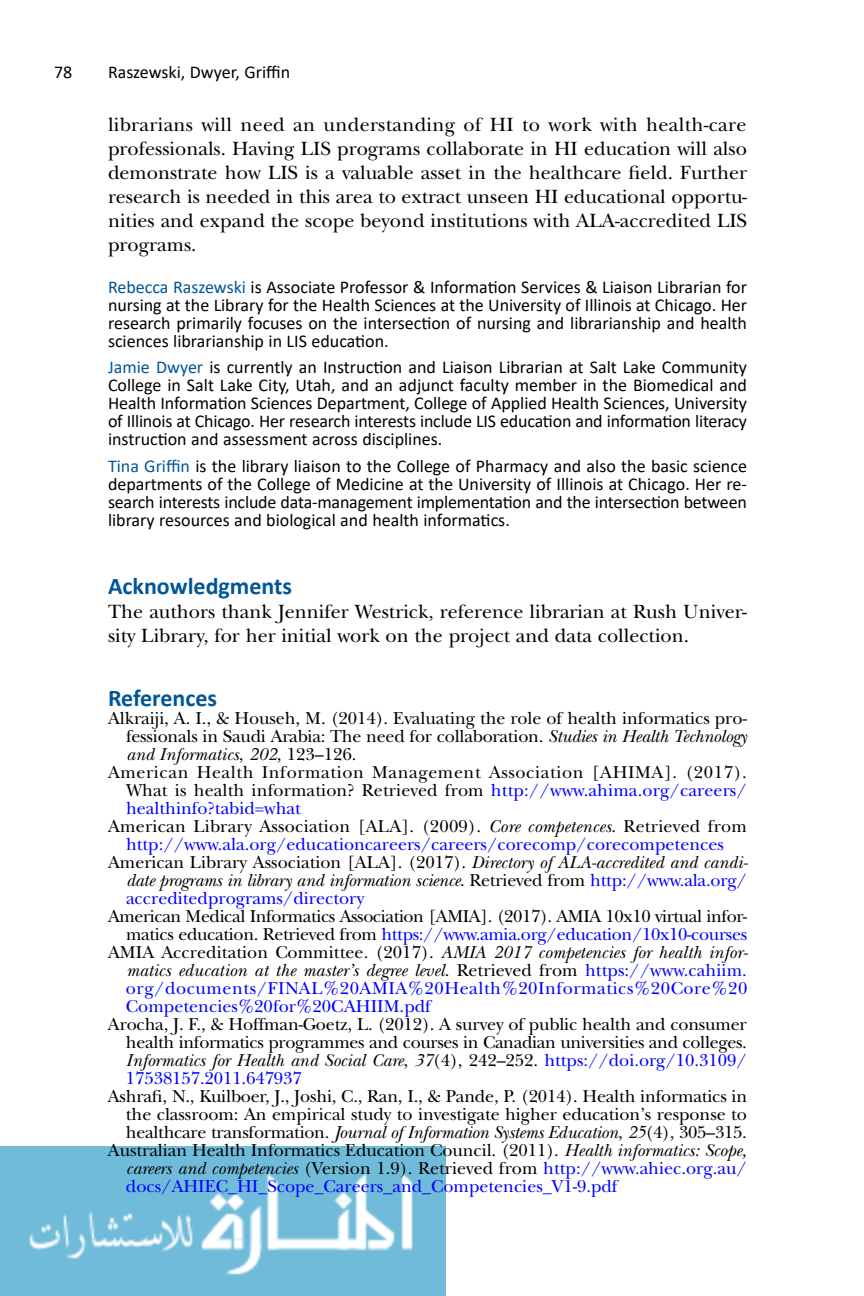
<style>
.page{position:relative;width:864px;height:1296px;background:#fff}
.page>*{position:absolute;margin:0;border:0;box-sizing:border-box;transform-origin:0 0}
.AckItemT{font:700 24px "Calibri";color:#005696}
.BibItemT{font:700 24px "Calibri";color:#005696}
.Txt{font:20px/24px "New Baskerville Std";color:#000;text-align:justify}
.AckItem{font:20px/24px "New Baskerville Std";color:#000}
.BibItem{font:18px/18px "New Baskerville Std";letter-spacing:-.015em;color:#000;text-align:justify}
.AuBioF{font:18px/18px "Calibri";color:#000;text-align:justify}
.BibItem-2{font:18px/18px "New Baskerville Std";color:#00f;text-align:center}
.AuBio{font:18px/18px "Calibri";color:#000;text-align:justify}
.BibItem-3{font:italic 18px/18px "New Baskerville Std";letter-spacing:-.01em;color:#000;text-align:justify}
.s1{color:#005696}
.s2{font-style:italic}
.s3{color:#00f}
.s4{color:#000}
.s5{font-style:italic;color:#000}
.s6{font-style:normal}
.s7{font-style:normal;color:#00f}
</style>
<div class="page">
<img style="left:0;top:1146px;width:446px;height:150px">
<p class="AuBioF" style="left:54px;top:63px;width:20px">78</p>
<p class="AuBioF" style="left:108px;top:63px;width:184px">Raszewski, Dwyer, Griffin</p>
<p class="Txt" style="left:108px;top:112px;width:641px">librarians will need an understanding of HI to work with health-care professionals. Having LIS programs collaborate in HI education will also demonstrate how LIS is a valuable asset in the healthcare field. Further research is needed in this area to extract unseen HI educational opportu&shy;nities and expand the scope beyond institutions with ALA-accredited LIS programs.</p>
<p class="AuBioF" style="left:108px;top:277px;width:641px"><span class="s1">Rebecca Raszewski</span> is Associate Professor &amp; Information Services &amp; Liaison Librarian for nursing at the Library for the Health Sciences at the University of Illinois at Chicago. Her research primarily focuses on the intersection of nursing and librarianship and health sciences librarianship in LIS education.</p>
<p class="AuBioF" style="left:108px;top:358px;width:641px"><span class="s1">Jamie Dwyer</span> is currently an Instruction and Liaison Librarian at Salt Lake Community College in Salt Lake City, Utah, and an adjunct faculty member in the Biomedical and Health Information Sciences Department, College of Applied Health Sciences, University of Illinois at Chicago. Her research interests include LIS education and information literacy instruction and assessment across disciplines.</p>
<p class="AuBio" style="left:108px;top:456px;width:641px"><span class="s1">Tina Griffin</span> is the library liaison to the College of Pharmacy and also the basic science departments of the College of Medicine at the University of Illinois at Chicago. Her re&shy;search interests include data-management implementation and the intersection between library resources and biological and health informatics.</p>
<p class="AckItemT" style="left:108px;top:569px;width:186px">Acknowledgments</p>
<p class="AckItem" style="left:108px;top:600px;width:641px">The authors thank Jennifer Westrick, reference librarian at Rush Univer&shy;sity Library, for her initial work on the project and data collection.</p>
<p class="BibItemT" style="left:108px;top:681px;width:111px">References</p>
<p class="BibItem" style="left:126px;top:710px;width:623px;text-indent:-18px">Alkraiji, A. I., &amp; Househ, M. (2014). Evaluating the role of health informatics pro&shy;fessionals in Saudi Arabia: The need for collaboration. <span class="s2">Studies in Health Technology and Informatics</span>, <span class="s2">202</span>, 123–126.</p>
<p class="BibItem" style="left:126px;top:764px;width:623px;text-indent:-18px">American Health Information Management Association [AHIMA]. (2017).<br>What is health information? Retrieved from <span class="s3">http://www.ahima.org/careers/ healthinfo?tabid=what</span></p>
<p class="BibItem-2" style="left:108px;top:818px;width:640px"><span class="s4">American Library Association [ALA]. (2009).</span> <span class="s5">Core competences</span><span class="s4">. Retrieved from </span>http://www.ala.org/educationcareers/careers/corecomp/corecompetences</p>
<p class="BibItem-3" style="left:126px;top:854px;width:624px;text-indent:-18px"><span class="s6">American Library Association [ALA]. (2017).</span> Directory of ALA-accredited and candi&shy;date programs in library and information science<span class="s6">. Retrieved from</span> <span class="s7">http://www.ala.org/ accreditedprograms/directory</span></p>
<p class="BibItem" style="left:108px;top:908px;width:641px;text-align:right">American Medical Informatics Association [AMIA]. (2017). AMIA 10x10 virtual infor&shy;matics education. Retrieved from <span class="s3">https://www.amia.org/education/10x10-courses</span></p>
<p class="BibItem-2" style="left:126px;top:944px;width:624px;text-align:justify;text-indent:-18px"><span class="s4">AMIA Accreditation Committee. (2017).</span> <span class="s5">AMIA 2017 competencies for health infor&shy;matics education at the master’s degree level</span><span class="s4">. Retrieved from</span> https://www.cahiim. org/documents/FINAL%20AMIA%20Health%20Informatics%20Core%20<br>Competencies%20for%20CAHIIM.pdf</p>
<p class="BibItem" style="left:126px;top:1016px;width:623px;text-indent:-18px">Arocha, J. F., &amp; Hoffman-Goetz, L. (2012). A survey of public health and consumer health informatics programmes and courses in Canadian universities and colleges.<br><span class="s2">Informatics for Health and Social Care</span>, <span class="s2">37</span>(4), 242–252. <span class="s3">https://doi.org/10.3109/ 17538157.2011.647937</span></p>
<p class="BibItem" style="left:126px;top:1088px;width:623px;text-indent:-18px">Ashrafi, N., Kuilboer, J., Joshi, C., Ran, I., &amp; Pande, P. (2014). Health informatics in the classroom: An empirical study to investigate higher education’s response to healthcare transformation. <span class="s2">Journal of Information Systems Education</span>, <span class="s2">25</span>(4), 305–315.</p>
<p class="BibItem" style="left:126px;top:1142px;width:622px;text-indent:-18px">Australian Health Informatics Education Council. (2011). <span class="s2">Health informatics: Scope, careers and competencies</span> (Version 1.9). Retrieved from <span class="s3">http://www.ahiec.org.au/ docs/AHIEC_HI_Scope_Careers_and_Competencies_V1-9.pdf</span></p>
</div>
